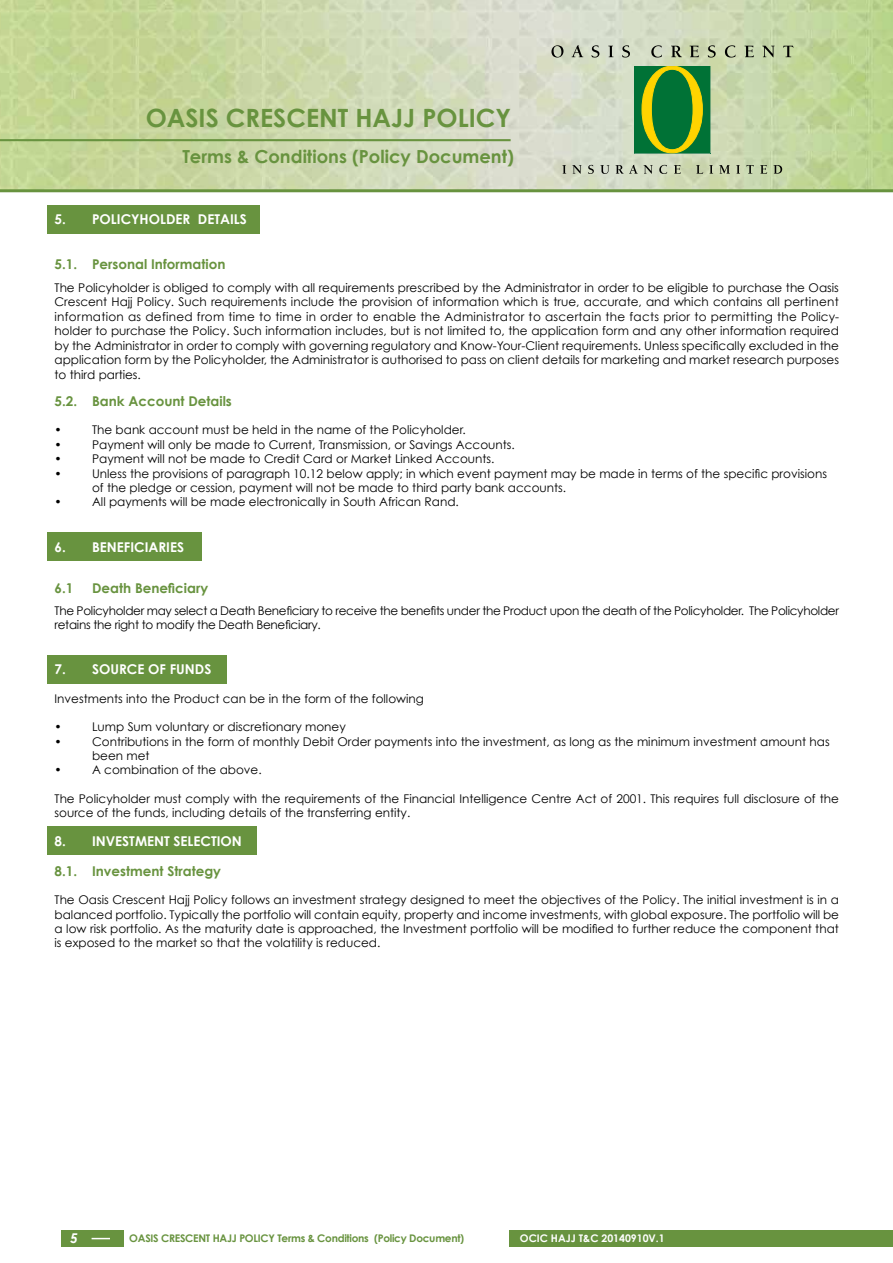
<style>
.page{position:relative;width:893px;height:1263px;background:#fff}
.page>*{position:absolute;margin:0;border:0;box-sizing:border-box;transform-origin:0 0}
.t1{font:700 25.2px "Century Gothic";color:#68933f}
.t2{font:700 18px "Century Gothic";color:#68933f}
.t3{font:700 13.5px "Century Gothic";color:#68933f}
.t4{font:700 13.5px "Century Gothic";color:#fff}
.t5{font:italic 700 13.5px "Century Gothic";color:#fff}
.t6{font:12px/14.4px "Century Gothic";color:#000}
.t7{font:12px/13.5px "Century Gothic";letter-spacing:-.025em;color:#000}
.t8{font:700 10.5px "Century Gothic";letter-spacing:-.025em;color:#68933f}
.t9{font:700 10.5px "Century Gothic";color:#fff}
</style>
<div class="page">
<img style="left:0;top:0;width:893px;height:189px">
<div style="left:61px;top:1230px;width:63px;height:17px;background:#68933f"></div>
<svg style="left:92px;top:1238px;width:18px;height:1px"></svg>
<div style="left:510px;top:1230px;width:383px;height:17px;background:#68933f"></div>
<hr style="left:0;top:139px;width:511px;height:2px;background:#68933f">
<hr style="left:0;top:189px;width:893px;height:3px;background:#68933f">
<svg style="left:634px;top:66px;width:76px;height:87px;background:#408a28"></svg>
<svg style="left:551px;top:45px;width:12px;height:13px"></svg>
<svg style="left:572px;top:45px;width:11px;height:12px"></svg>
<svg style="left:592px;top:45px;width:7px;height:13px"></svg>
<svg style="left:608px;top:46px;width:5px;height:11px"></svg>
<svg style="left:622px;top:45px;width:8px;height:13px"></svg>
<svg style="left:651px;top:45px;width:11px;height:13px"></svg>
<svg style="left:671px;top:46px;width:11px;height:11px"></svg>
<svg style="left:690px;top:46px;width:9px;height:11px"></svg>
<svg style="left:708px;top:45px;width:8px;height:13px"></svg>
<svg style="left:725px;top:45px;width:10px;height:13px"></svg>
<svg style="left:745px;top:46px;width:9px;height:11px"></svg>
<svg style="left:762px;top:46px;width:12px;height:11px"></svg>
<svg style="left:783px;top:46px;width:10px;height:11px"></svg>
<svg style="left:562px;top:165px;width:4px;height:9px"></svg>
<svg style="left:572px;top:165px;width:9px;height:9px"></svg>
<svg style="left:588px;top:165px;width:6px;height:9px"></svg>
<svg style="left:600px;top:165px;width:9px;height:9px"></svg>
<svg style="left:615px;top:165px;width:23px;height:9px"></svg>
<svg style="left:644px;top:165px;width:9px;height:9px"></svg>
<svg style="left:659px;top:165px;width:8px;height:9px"></svg>
<svg style="left:674px;top:165px;width:7px;height:9px"></svg>
<svg style="left:696px;top:165px;width:7px;height:9px"></svg>
<svg style="left:709px;top:165px;width:4px;height:9px"></svg>
<svg style="left:719px;top:165px;width:11px;height:9px"></svg>
<svg style="left:736px;top:165px;width:4px;height:9px"></svg>
<svg style="left:746px;top:165px;width:8px;height:9px"></svg>
<svg style="left:760px;top:165px;width:7px;height:9px"></svg>
<svg style="left:773px;top:165px;width:9px;height:9px"></svg>
<div style="left:47px;top:826px;width:210px;height:28px;background:#68933f"></div>
<div style="left:47px;top:655px;width:180px;height:28px;background:#68933f"></div>
<div style="left:47px;top:205px;width:213px;height:28px;background:#68933f"></div>
<div style="left:47px;top:532px;width:155px;height:28px;background:#68933f"></div>
<h1 class="t1" style="left:146px;top:102px;width:367px">OASIS CRESCENT HAJJ POLICY</h1>
<h2 class="t2" style="left:182px;top:145px;width:333px">Terms &amp; Conditions (Policy Document)</h2>
<p class="t4" style="left:55px;top:210px;width:194px">5. POLICYHOLDER DETAILS</p>
<p class="t3" style="left:55px;top:255px;width:172px">5.1. Personal Information</p>
<p class="t6" style="left:55px;top:280px;width:786px;text-align:justify">The Policyholder is obliged to comply with all requirements prescribed by the Administrator in order to be eligible to purchase the Oasis Crescent Hajj Policy. Such requirements include the provision of information which is true, accurate, and which contains all pertinent information as defined from time to time in order to enable the Administrator to ascertain the facts prior to permitting the Policy&shy;holder to purchase the Policy. Such information includes, but is not limited to, the application form and any other information required by the Administrator in order to comply with governing regulatory and Know-Your-Client requirements. Unless specifically excluded in the application form by the Policyholder, the Administrator is authorised to pass on client details for marketing and market research purposes to third parties.</p>
<p class="t3" style="left:55px;top:393px;width:179px">5.2. Bank Account Details</p>
<p class="t6" style="left:55px;top:423px;width:9px">•</p>
<p class="t6" style="left:92px;top:423px;width:375px">The bank account must be held in the name of the Policyholder.</p>
<p class="t6" style="left:55px;top:437px;width:9px">•</p>
<p class="t6" style="left:92px;top:437px;width:424px">Payment will only be made to Current, Transmission, or Savings Accounts.</p>
<p class="t6" style="left:55px;top:451px;width:9px">•</p>
<p class="t6" style="left:92px;top:451px;width:404px">Payment will not be made to Credit Card or Market Linked Accounts.</p>
<p class="t6" style="left:55px;top:466px;width:9px">•</p>
<p class="t6" style="left:92px;top:466px;width:736px">Unless the provisions of paragraph 10.12 below apply; in which event payment may be made in terms of the specific provisions of the pledge or cession, payment will not be made to third party bank accounts.</p>
<p class="t6" style="left:55px;top:495px;width:9px">•</p>
<p class="t6" style="left:92px;top:495px;width:368px">All payments will be made electronically in South African Rand.</p>
<p class="t4" style="left:55px;top:539px;width:131px">6. BENEFICIARIES</p>
<p class="t3" style="left:55px;top:579px;width:20px">6.1</p>
<p class="t3" style="left:92px;top:579px;width:118px">Death Beneficiary</p>
<p class="t7" style="left:55px;top:604px;width:786px">The Policyholder may select a Death Beneficiary to receive the benefits under the Product upon the death of the Policyholder. The Policyholder retains the right to modify the Death Beneficiary.</p>
<p class="t4" style="left:55px;top:661px;width:158px">7. SOURCE OF FUNDS</p>
<p class="t6" style="left:55px;top:691px;width:371px">Investments into the Product can be in the form of the following</p>
<p class="t6" style="left:55px;top:720px;width:9px">•</p>
<p class="t6" style="left:92px;top:720px;width:255px">Lump Sum voluntary or discretionary money</p>
<p class="t6" style="left:55px;top:734px;width:9px">•</p>
<p class="t6" style="left:92px;top:734px;width:739px">Contributions in the form of monthly Debit Order payments into the investment, as long as the minimum investment amount has been met</p>
<p class="t6" style="left:55px;top:762px;width:9px">•</p>
<p class="t6" style="left:92px;top:762px;width:171px">A combination of the above.</p>
<p class="t6" style="left:55px;top:791px;width:786px">The Policyholder must comply with the requirements of the Financial Intelligence Centre Act of 2001. This requires full disclosure of the source of the funds, including details of the transferring entity.</p>
<p class="t4" style="left:55px;top:832px;width:189px">8. INVESTMENT SELECTION</p>
<p class="t3" style="left:55px;top:862px;width:168px">8.1. Investment Strategy</p>
<p class="t6" style="left:55px;top:893px;width:786px;text-align:justify">The Oasis Crescent Hajj Policy follows an investment strategy designed to meet the objectives of the Policy. The initial investment is in a balanced portfolio. Typically the portfolio will contain equity, property and income investments, with global exposure. The portfolio will be a low risk portfolio. As the maturity date is approached, the Investment portfolio will be modified to further reduce the component that is exposed to the market so that the volatility is reduced.</p>
<p class="t5" style="left:70px;top:1229px;width:9px">5</p>
<p class="t8" style="left:129px;top:1232px;width:337px">OASIS CRESCENT HAJJ POLICY Terms &amp; Conditions (Policy Document)</p>
<p class="t9" style="left:520px;top:1232px;width:146px">OCIC HAJJ T&amp;C 20140910V.1</p>
</div>
